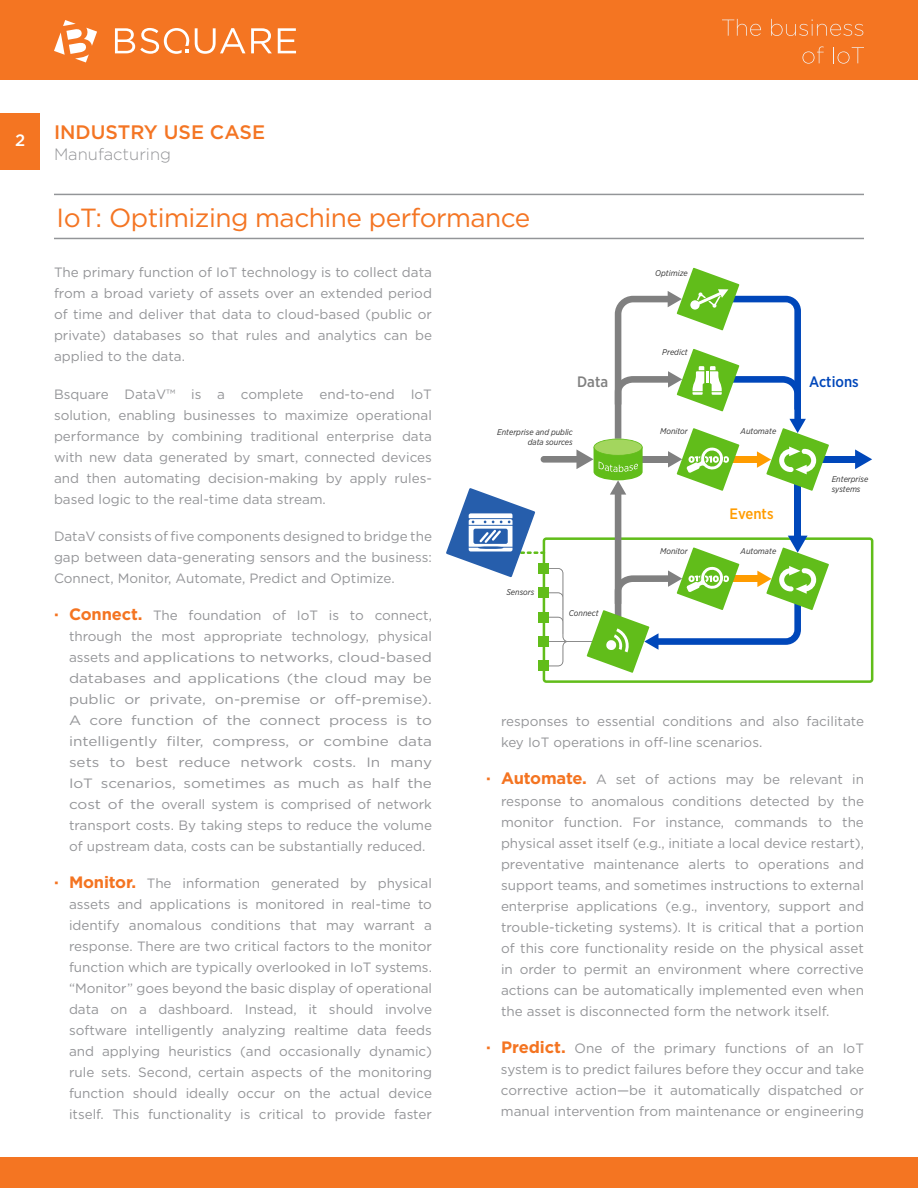
<style>
.page{position:relative;width:918px;height:1188px;background:#fff}
.page>*{position:absolute;margin:0;border:0;box-sizing:border-box;transform-origin:0 0}
.t1{font:26.25px "Gotham";letter-spacing:-.02em;color:#f47523}
.t2{font:500 19.5px "Gotham";color:#f47523}
.t3{font:300 16.5px "Gotham";color:#949598}
.t4{font:500 16.5px "Gotham";color:#fff}
.t5{font:500 15.15px "Gotham Narrow";color:#0047ba}
.t6{font:500 15.15px "Gotham Narrow";color:#ff9c00}
.t7{font:500 15.15px "Gotham Narrow";color:#808080}
.t8{font:13.5px/21px "Gotham";color:#949598;text-align:justify}
.t9{font:italic 8.4px/9.9px "Gotham Narrow";color:#333}
.s1{font-weight:700;font-size:16.5px;color:#f47421}
</style>
<div class="page">
<div style="left:0;top:0;width:918px;height:80px;background:#f47522"></div>
<svg style="left:195px;top:28px;width:50px;height:26px"></svg>
<svg style="left:251px;top:28px;width:21px;height:25px"></svg>
<svg style="left:278px;top:28px;width:18px;height:25px"></svg>
<svg style="left:115px;top:28px;width:74px;height:26px"></svg>
<svg style="left:54px;top:20px;width:43px;height:42px"></svg>
<svg style="left:722px;top:19px;width:39px;height:17px"></svg>
<svg style="left:771px;top:19px;width:92px;height:17px"></svg>
<svg style="left:802px;top:46px;width:22px;height:18px"></svg>
<svg style="left:833px;top:47px;width:31px;height:17px"></svg>
<div style="left:0;top:113px;width:40px;height:56px;background:#f47522"></div>
<div style="left:0;top:1158px;width:918px;height:30px;background:#f47522"></div>
<hr style="left:54px;top:238px;width:810px;height:1px;background:#939598">
<hr style="left:54px;top:194px;width:810px;height:1px;background:#939598">
<svg style="left:543px;top:537px;width:330px;height:146px"></svg>
<div style="left:806px;top:456px;width:52px;height:7px;background:#0047ba"></div>
<svg style="left:855px;top:449px;width:17px;height:20px"></svg>
<svg style="left:446px;top:268px;width:383px;height:405px"></svg>
<p class="t4" style="left:15px;top:130px;width:12px">2</p>
<h2 class="t2" style="left:54px;top:119px;width:213px">INDUSTRY USE CASE</h2>
<p class="t3" style="left:54px;top:144px;width:119px">Manufacturing</p>
<h1 class="t1" style="left:57px;top:201px;width:475px">IoT: Optimizing machine performance</h1>
<p class="t8" style="left:54px;top:262px;width:380px">The primary function of IoT technology is to collect data from a broad variety of assets over an extended period of time and deliver that data to cloud-based (public or private) databases so that rules and analytics can be applied to the data.</p>
<p class="t8" style="left:54px;top:383px;width:380px">Bsquare DataV™ is a complete end-to-end IoT solution, enabling businesses to maximize operational performance by combining traditional enterprise data with new data generated by smart, connected devices and then automating decision-making by apply rules&shy;based logic to the real-time data stream.</p>
<p class="t8" style="left:54px;top:525px;width:380px">DataV consists of five components designed to bridge the gap between data-generating sensors and the business:<br>Connect, Monitor, Automate, Predict and Optimize.</p>
<p class="t8" style="left:69px;top:604px;width:365px;text-indent:-15px"><span class="s1">· Connect.</span> The foundation of IoT is to connect, through the most appropriate technology, physical assets and applications to networks, cloud-based databases and applications (the cloud may be public or private, on-premise or off-premise).<br>A core function of the connect process is to intelligently filter, compress, or combine data sets to best reduce network costs. In many IoT scenarios, sometimes as much as half the cost of the overall system is comprised of network transport costs. By taking steps to reduce the volume of upstream data, costs can be substantially reduced.</p>
<p class="t8" style="left:69px;top:873px;width:365px;text-indent:-15px"><span class="s1">· Monitor.</span> The information generated by physical assets and applications is monitored in real-time to identify anomalous conditions that may warrant a response. There are two critical factors to the monitor function which are typically overlooked in IoT systems. “Monitor” goes beyond the basic display of operational data on a dashboard. Instead, it should involve software intelligently analyzing realtime data feeds and applying heuristics (and occasionally dynamic) rule sets. Second, certain aspects of the monitoring function should ideally occur on the actual device itself. This functionality is critical to provide faster</p>
<p class="t9" style="left:655px;top:268px;width:34px">Optimize</p>
<p class="t7" style="left:577px;top:372px;width:32px">Data</p>
<p class="t9" style="left:662px;top:347px;width:27px">Predict</p>
<p class="t9" style="left:497px;top:427px;width:77px">Enterprise and public</p>
<p class="t9" style="left:660px;top:426px;width:29px">Monitor</p>
<p class="t9" style="left:528px;top:437px;width:46px">data sources</p>
<p class="t9" style="left:506px;top:587px;width:29px">Sensors</p>
<p class="t9" style="left:569px;top:608px;width:31px">Connect</p>
<p class="t9" style="left:660px;top:546px;width:29px">Monitor</p>
<p class="t9" style="left:741px;top:426px;width:37px">Automate</p>
<p class="t6" style="left:730px;top:504px;width:45px">Events</p>
<p class="t9" style="left:741px;top:546px;width:37px">Automate</p>
<p class="t5" style="left:809px;top:372px;width:51px">Actions</p>
<p class="t9" style="left:832px;top:474px;width:38px">Enterprise systems</p>
<p class="t8" style="left:501px;top:711px;width:365px">responses to essential conditions and also facilitate key IoT operations in off-line scenarios.</p>
<p class="t8" style="left:501px;top:769px;width:365px;text-indent:-15px"><span class="s1">· Automate.</span> A set of actions may be relevant in response to anomalous conditions detected by the monitor function. For instance, commands to the physical asset itself (e.g., initiate a local device restart), preventative maintenance alerts to operations and support teams, and sometimes instructions to external enterprise applications (e.g., inventory, support and trouble-ticketing systems). It is critical that a portion of this core functionality reside on the physical asset in order to permit an environment where corrective actions can be automatically implemented even when the asset is disconnected form the network itself.</p>
<p class="t8" style="left:501px;top:1037px;width:365px;text-indent:-15px"><span class="s1">· Predict.</span> One of the primary functions of an IoT system is to predict failures before they occur and take corrective action—be it automatically dispatched or manual intervention from maintenance or engineering</p>
</div>
